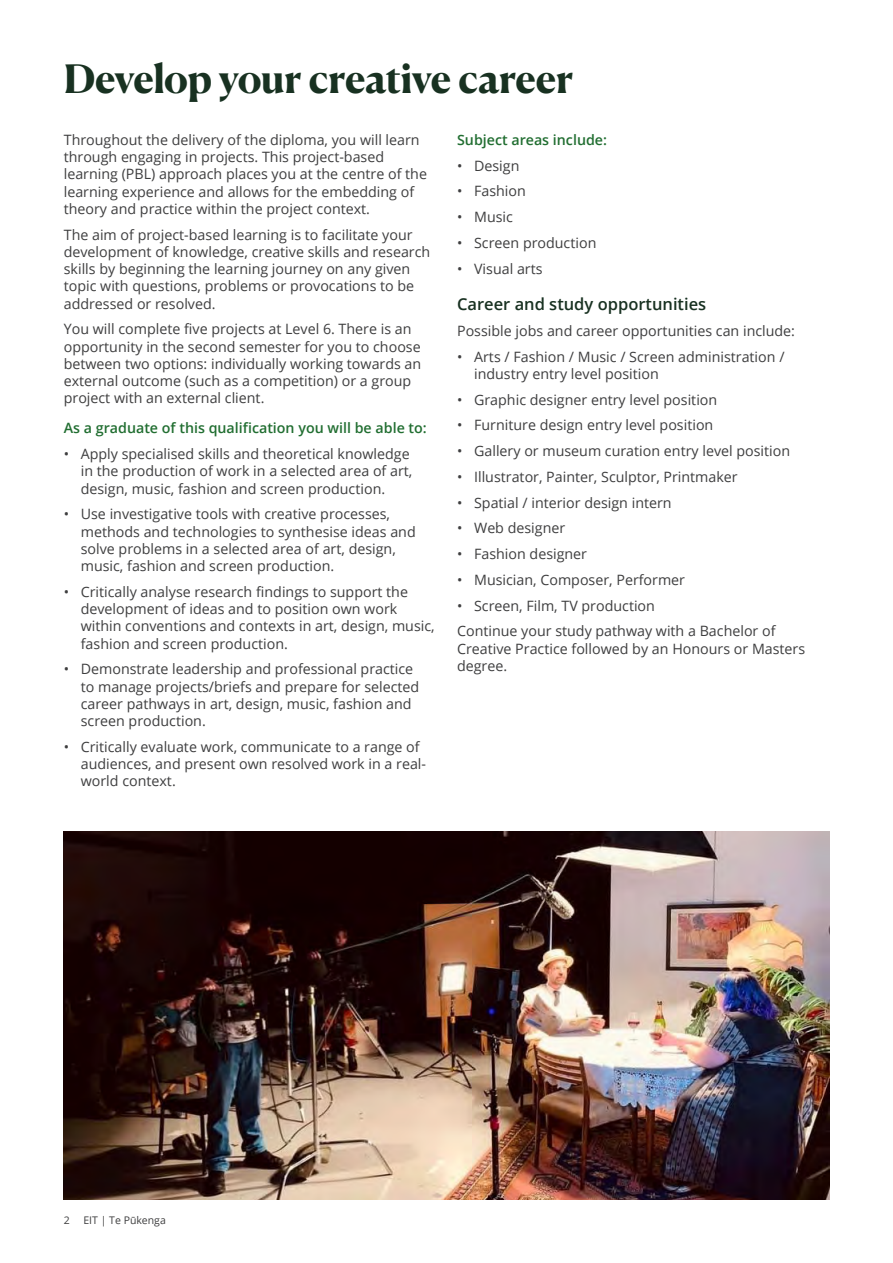
<style>
.page{position:relative;width:893px;height:1263px;background:#fff}
.page>*{position:absolute;margin:0;border:0;box-sizing:border-box;transform-origin:0 0}
.t1{font:700 39px "Canela Deck";letter-spacing:-.01em;color:#183121}
.t2{font:600 16.5px "Open Sans";color:#183121}
.t3{font:14.25px/17.2px "Open Sans";color:#3e3e3f}
.t4{font:600 14.25px "Open Sans";color:#216e31}
.t5{font:10.5px "Open Sans";color:#3e3e3f}
</style>
<div class="page">
<img style="left:64px;top:831px;width:765px;height:368px">
<h1 class="t1" style="left:64px;top:45px;width:511px">Develop your creative career</h1>
<p class="t3" style="left:64px;top:131px;width:365px">Throughout the delivery of the diploma, you will learn through engaging in projects. This project-based learning (PBL) approach places you at the centre of the learning experience and allows for the embedding of theory and practice within the project context.</p>
<p class="t3" style="left:64px;top:225px;width:368px">The aim of project-based learning is to facilitate your development of knowledge, creative skills and research skills by beginning the learning journey on any given topic with questions, problems or provocations to be addressed or resolved.</p>
<p class="t3" style="left:64px;top:320px;width:359px">You will complete five projects at Level 6. There is an opportunity in the second semester for you to choose between two options: individually working towards an external outcome (such as a competition) or a group project with an external client.</p>
<p class="t4" style="left:64px;top:418px;width:364px">As a graduate of this qualification you will be able to:</p>
<p class="t3" style="left:81px;top:445px;width:333px;text-indent:-17px">• Apply specialised skills and theoretical knowledge in the production of work in a selected area of art, design, music, fashion and screen production.</p>
<p class="t3" style="left:81px;top:505px;width:336px;text-indent:-17px">• Use investigative tools with creative processes, methods and technologies to synthesise ideas and solve problems in a selected area of art, design, music, fashion and screen production.</p>
<p class="t3" style="left:81px;top:583px;width:355px;text-indent:-17px">• Critically analyse research findings to support the development of ideas and to position own work within conventions and contexts in art, design, music, fashion and screen production.</p>
<p class="t3" style="left:81px;top:660px;width:340px;text-indent:-17px">• Demonstrate leadership and professional practice to manage projects/briefs and prepare for selected career pathways in art, design, music, fashion and screen production.</p>
<p class="t3" style="left:81px;top:738px;width:347px;text-indent:-17px">• Critically evaluate work, communicate to a range of audiences, and present own resolved work in a real&shy;world context.</p>
<p class="t4" style="left:457px;top:130px;width:151px">Subject areas include:</p>
<p class="t3" style="left:457px;top:156px;width:64px">• Design</p>
<p class="t3" style="left:457px;top:182px;width:70px">• Fashion</p>
<p class="t3" style="left:457px;top:208px;width:57px">• Music</p>
<p class="t3" style="left:457px;top:234px;width:141px">• Screen production</p>
<p class="t3" style="left:457px;top:259px;width:87px">• Visual arts</p>
<p class="t2" style="left:457px;top:293px;width:251px">Career and study opportunities</p>
<p class="t3" style="left:457px;top:322px;width:339px">Possible jobs and career opportunities can include:</p>
<p class="t3" style="left:474px;top:347px;width:312px;text-indent:-17px">• Arts / Fashion / Music / Screen administration / industry entry level position</p>
<p class="t3" style="left:457px;top:390px;width:262px">• Graphic designer entry level position</p>
<p class="t3" style="left:457px;top:416px;width:258px">• Furniture design entry level position</p>
<p class="t3" style="left:457px;top:442px;width:335px">• Gallery or museum curation entry level position</p>
<p class="t3" style="left:457px;top:468px;width:282px">• Illustrator, Painter, Sculptor, Printmaker</p>
<p class="t3" style="left:457px;top:493px;width:216px">• Spatial / interior design intern</p>
<p class="t3" style="left:457px;top:519px;width:110px">• Web designer</p>
<p class="t3" style="left:457px;top:545px;width:131px">• Fashion designer</p>
<p class="t3" style="left:457px;top:571px;width:229px">• Musician, Composer, Performer</p>
<p class="t3" style="left:457px;top:592px;width:320px;line-height:25.8px">• Screen, Film, TV production<br>Continue your study pathway with a Bachelor of</p>
<p class="t3" style="left:457px;top:640px;width:350px">Creative Practice followed by an Honours or Masters degree.</p>
<p class="t5" style="left:64px;top:1213px;width:8px">2</p>
<p class="t5" style="left:83px;top:1213px;width:84px">EIT | Te Pūkenga</p>
</div>
